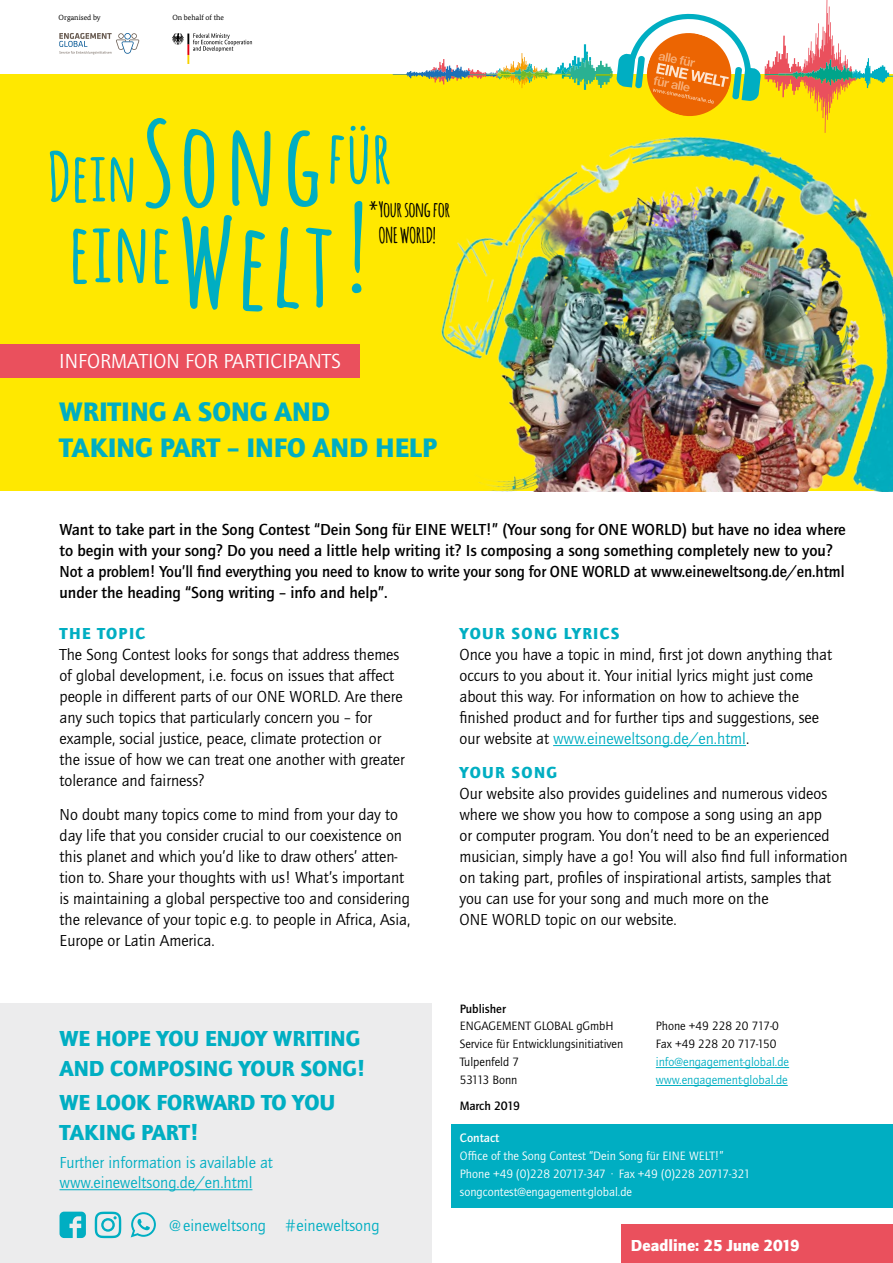
<style>
.page{position:relative;width:893px;height:1263px;background:#fff}
.page>*{position:absolute;margin:0;border:0;box-sizing:border-box;transform-origin:0 0}
.t1{font:700 120.3px "Amatic";color:#00aec2}
.t2{font:700 116.7px "Amatic";color:#00aec2}
.t3{font:700 114.6px "Amatic";color:#00aec2}
.t4{font:700 82.2px "Amatic";color:#00aec2}
.t5{font:700 72px "Amatic";color:#00aec2}
.t6{font:700 67.65px "Amatic";color:#00aec2}
.p5{font:900 27.75px/35.2px "Quay Sans ITC Std";color:#00aec2}
.p5-2{font:900 22.5px/30px "Quay Sans ITC Std";color:#00aec2}
.t7{font:21px "Quay Sans ITC Std";color:#fff}
.t8{font:700 21px/25.2px "Amatic";color:#000;text-align:center}
.t9{font:16.5px/21px "Quay Sans ITC Std";color:#000}
.p2{font:500 16.5px/21px "Quay Sans ITC Std";color:#000}
.p10{font:16.5px/19.8px "Quay Sans ITC Std";color:#00aec2}
.p1{font:900 16.5px "Quay Sans ITC Std";letter-spacing:.08em;color:#00aec2}
.p6{font:900 16.5px "Quay Sans ITC Std";color:#fff}
.p9{font:12.6px "Quay Sans ITC Std";color:#fff}
.p4{font:12.6px "Quay Sans ITC Std";color:#000}
.p4-2{font:12.6px "Quay Sans ITC Std";color:#00aec2}
.p4-3{font:500 12.6px "Quay Sans ITC Std";color:#000}
.p4-4{font:12.6px "Quay Sans ITC Std";letter-spacing:-.02em;color:#000}
.t10{font:500 12.6px "Quay Sans ITC Std";color:#fff}
.p7{font:7.5px "Bundes Serif";color:#000}
.s1{color:#00aec2}
</style>
<div class="page">
<div style="left:0;top:74px;width:893px;height:417px;background:#ffe800"></div>
<div style="left:0;top:1003px;width:432px;height:260px;background:#ececed"></div>
<div style="left:621px;top:1224px;width:272px;height:39px;background:#ea505d"></div>
<div style="left:0;top:344px;width:359px;height:34px;background:#ea505d"></div>
<img style="left:441px;top:136px;width:452px;height:355px">
<hr style="left:553px;top:745px;width:193px;height:1px;background:#00aec2">
<hr style="left:60px;top:1189px;width:192px;height:1px;background:#00aec2">
<svg style="left:59px;top:33px;width:80px;height:21px"></svg>
<svg style="left:393px;top:0;width:500px;height:133px"></svg>
<div style="left:451px;top:1124px;width:442px;height:83px;background:#00aec2"></div>
<hr style="left:656px;top:1067px;width:133px;height:1px;background:#00aec2">
<hr style="left:656px;top:1085px;width:132px;height:1px;background:#00aec2">
<svg style="left:60px;top:1211px;width:26px;height:27px"></svg>
<svg style="left:131px;top:1212px;width:25px;height:25px"></svg>
<svg style="left:95px;top:1211px;width:26px;height:27px"></svg>
<svg style="left:172px;top:33px;width:80px;height:31px"></svg>
<p class="p7" style="left:59px;top:13px;width:44px">Organised by</p>
<p class="p7" style="left:172px;top:13px;width:53px">On behalf of the</p>
<h1 class="t3" style="left:144px;top:82px;width:179px">Song</h1>
<h1 class="t1" style="left:181px;top:174px;width:155px;rotate:2deg">Welt</h1>
<h1 class="t5" style="left:328px;top:105px;width:64px">für</h1>
<h1 class="t6" style="left:49px;top:129px;width:89px">Dein</h1>
<h1 class="t4" style="left:70px;top:194px;width:101px">eine</h1>
<h1 class="t2" style="left:349px;top:164px;width:18px">!</h1>
<h1 class="t8" style="left:368px;top:196px;width:83px">*Your song for<br>ONE WORLD!</h1>
<h2 class="t7" style="left:59px;top:349px;width:283px">INFORMATION FOR PARTICIPANTS</h2>
<p class="p5" style="left:59px;top:394px;width:380px">WRITING A SONG AND<br>TAKING PART – INFO AND HELP</p>
<p class="p2" style="left:60px;top:519px;width:788px">Want to take part in the Song Contest “Dein Song für EINE WELT!” (Your song for ONE WORLD) but have no idea where to begin with your song? Do you need a little help writing it? Is composing a song something completely new to you?<br>Not a problem! You’ll find everything you need to know to write your song for ONE WORLD at www.eineweltsong.de/en.html under the heading “Song writing – info and help”.</p>
<p class="p1" style="left:60px;top:623px;width:87px">THE TOPIC</p>
<p class="t9" style="left:60px;top:644px;width:347px">The Song Contest looks for songs that address themes of global development, i.e. focus on issues that affect people in different parts of our ONE WORLD. Are there any such topics that particularly concern you – for example, social justice, peace, climate protection or the issue of how we can treat one another with greater tolerance and fairness?</p>
<p class="t9" style="left:60px;top:804px;width:352px">No doubt many topics come to mind from your day to day life that you consider crucial to our coexistence on this planet and which you’d like to draw others’ atten&shy;tion to. Share your thoughts with us! What’s important is maintaining a global perspective too and considering the relevance of your topic e.g. to people in Africa, Asia, Europe or Latin America.</p>
<p class="p1" style="left:459px;top:623px;width:162px">YOUR SONG LYRICS</p>
<p class="t9" style="left:459px;top:644px;width:374px">Once you have a topic in mind, first jot down anything that occurs to you about it. Your initial lyrics might just come about this way. For information on how to achieve the finished product and for further tips and suggestions, see our website at <span class="s1">www.eineweltsong.de/en.html</span>.</p>
<p class="p1" style="left:459px;top:762px;width:99px">YOUR SONG</p>
<p class="t9" style="left:459px;top:783px;width:390px">Our website also provides guidelines and numerous videos where we show you how to compose a song using an app<br>or computer program. You don’t need to be an experienced musician, simply have a go! You will also find full information on taking part, profiles of inspirational artists, samples that you can use for your song and much more on the<br>ONE WORLD topic on our website.</p>
<p class="p5-2" style="left:60px;top:1023px;width:308px">WE HOPE YOU ENJOY WRITING<br>AND COMPOSING YOUR SONG!</p>
<p class="p5-2" style="left:60px;top:1087px;width:277px">WE LOOK FORWARD TO YOU<br>TAKING PART!</p>
<p class="p10" style="left:60px;top:1153px;width:215px">Further information is available at www.eineweltsong.de/en.html</p>
<p class="p10" style="left:169px;top:1215px;width:212px">@eineweltsong #eineweltsong</p>
<p class="p4-3" style="left:460px;top:1001px;width:47px">Publisher</p>
<p class="p4" style="left:460px;top:1019px;width:155px">ENGAGEMENT GLOBAL gGmbH</p>
<p class="p4" style="left:460px;top:1037px;width:165px">Service für Entwicklungsinitiativen</p>
<p class="p4" style="left:460px;top:1055px;width:61px">Tulpenfeld 7</p>
<p class="p4-4" style="left:460px;top:1073px;width:59px">53113 Bonn</p>
<p class="p4-3" style="left:460px;top:1098px;width:62px">March 2019</p>
<p class="p4" style="left:656px;top:1019px;width:125px">Phone +49 228 20 717-0</p>
<p class="p4" style="left:656px;top:1037px;width:122px">Fax +49 228 20 717-150</p>
<p class="p4-2" style="left:656px;top:1055px;width:135px">info@engagement-global.de</p>
<p class="p4-2" style="left:656px;top:1073px;width:133px">www.engagement-global.de</p>
<p class="t10" style="left:460px;top:1131px;width:41px">Contact</p>
<p class="p9" style="left:460px;top:1149px;width:265px">Office of the Song Contest “Dein Song für EINE WELT!”</p>
<p class="p9" style="left:460px;top:1167px;width:292px">Phone +49 (0)228 20717-347 · Fax +49 (0)228 20717-321</p>
<p class="p9" style="left:460px;top:1184px;width:174px">songcontest@engagement-global.de</p>
<p class="p6" style="left:631px;top:1235px;width:170px">Deadline: 25 June 2019</p>
</div>
